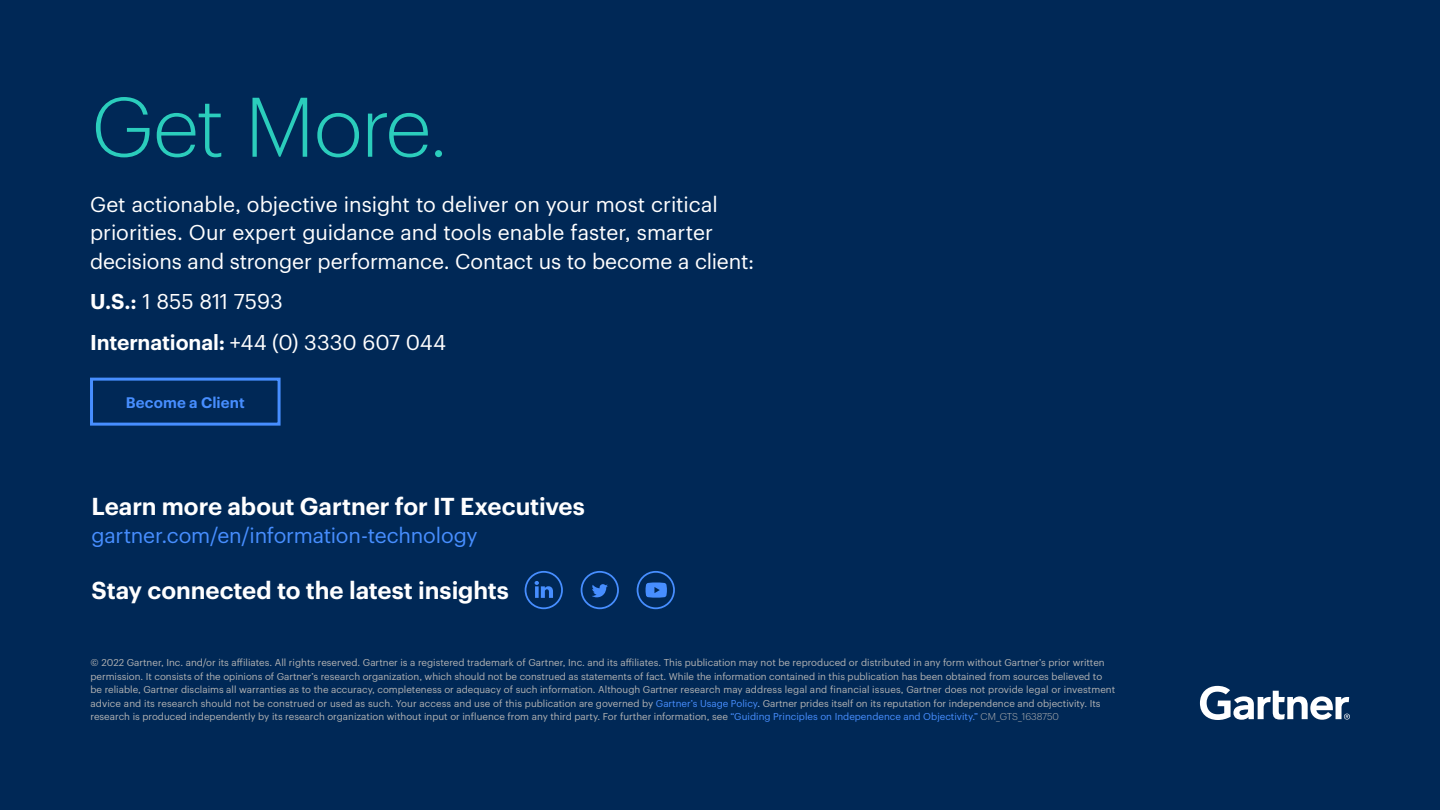
<style>
.page{position:relative;width:1440px;height:810px;background:#002856}
.page>*{position:absolute;margin:0;border:0;box-sizing:border-box;transform-origin:0 0}
.t1{font:300 82.5px "Graphik";letter-spacing:-.015em;color:#2bcdbc}
.t2{font:600 24px "Graphik";letter-spacing:-.005em;color:#fff}
.t3{font:21px/28.5px "Graphik";color:#fff}
.t4{font:21px "Graphik";letter-spacing:-.01em;color:#478eff}
.t5{font:600 15px "Graphik";letter-spacing:.01em;color:#478eff}
.t6{font:9.75px/13.5px "Graphik";color:#b3b3b3}
.s1{font-weight:600}
.s2{color:#478eff}
.s3{color:#91bbff}
.s4{font-weight:300}
</style>
<div class="page">
<svg style="left:1200px;top:686px;width:150px;height:34px"></svg>
<div style="left:90px;top:378px;width:190px;height:48px;border:3px solid #478eff"></div>
<svg style="left:525px;top:571px;width:38px;height:38px"></svg>
<svg style="left:580px;top:571px;width:39px;height:38px"></svg>
<svg style="left:636px;top:571px;width:39px;height:38px"></svg>
<h1 class="t1" style="left:92px;top:67px;width:358px">Get More.</h1>
<h3 class="t3" style="left:90px;top:188px;width:666px">Get actionable, objective insight to deliver on your most critical priorities. Our expert guidance and tools enable faster, smarter decisions and stronger performance. Contact us to become a client:</h3>
<h3 class="t3" style="left:90px;top:280px;width:358px;line-height:40.5px"><span class="s1">U.S.:</span> 1 855 811 7593<br><span class="s1">International:</span> +44 (0) 3330 607 044</h3>
<h3 class="t5" style="left:126px;top:391px;width:120px">Become a Client</h3>
<h2 class="t2" style="left:92px;top:488px;width:495px">Learn more about Gartner for IT Executives</h2>
<h3 class="t4" style="left:92px;top:520px;width:388px">gartner.com/en/information-technology</h3>
<h2 class="t2" style="left:92px;top:572px;width:419px">Stay connected to the latest insights</h2>
<p class="t6" style="left:91px;top:655px;width:1026px">© 2022 Gartner, Inc. and/or its affiliates. All rights reserved. Gartner is a registered trademark of Gartner, Inc. and its affiliates. This publication may not be reproduced or distributed in any form without Gartner’s prior written permission. It consists of the opinions of Gartner’s research organization, which should not be construed as statements of fact. While the information contained in this publication has been obtained from sources believed to be reliable, Gartner disclaims all warranties as to the accuracy, completeness or adequacy of such information. Although Gartner research may address legal and financial issues, Gartner does not provide legal or investment advice and its research should not be construed or used as such. Your access and use of this publication are governed by <span class="s2">Gartner’s Usage Policy</span><span class="s3">.</span> Gartner prides itself on its reputation for independence and objectivity. Its research is produced independently by its research organization without input or influence from any third party. For further information, see <span class="s2">“Guiding Principles on Independence and Objectivity.”</span> <span class="s4">CM_GTS_1638750</span></p>
</div>
